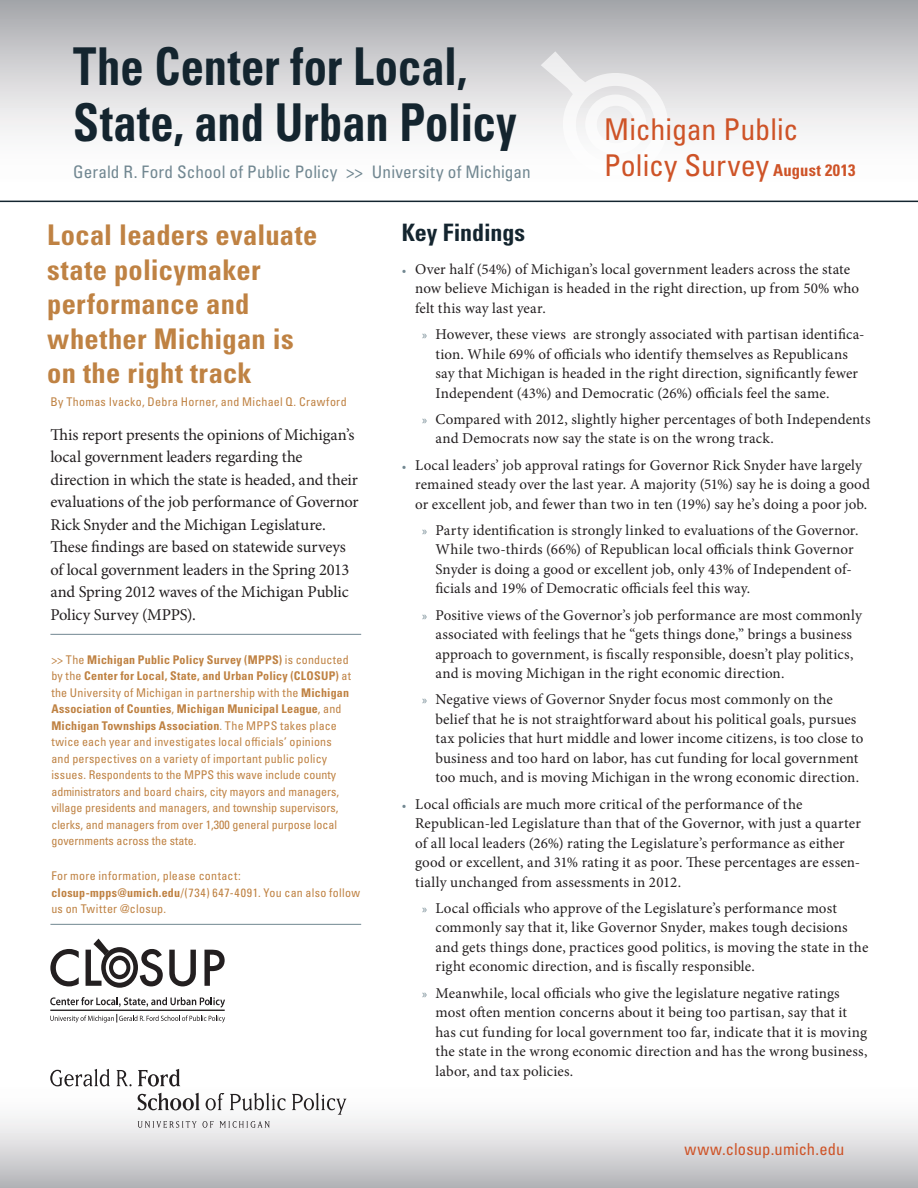
<style>
.page{position:relative;width:918px;height:1188px;background:#fff}
.page>*{position:absolute;margin:0;border:0;box-sizing:border-box;transform-origin:0 0}
.inside_footer_-_url{font:700 condensed 52.2px "Univers LT Pro";color:#14252f;scale:.89 1}
.inside_footer_-_url-2{font:condensed 30px "Univers LT Pro";color:#ce5327}
.t1{font:700 condensed 28.5px/34.5px "Univers LT Pro";letter-spacing:.01em;color:#bf8243}
.sub_title{font:700 condensed 24px "Univers LT Pro";letter-spacing:-.005em;color:#14252f}
.inside_footer_-_url-3{font:condensed 17.25px "Univers LT Pro";letter-spacing:.005em;color:#718791}
.t2{font:16.5px/22.5px "Minion Pro";letter-spacing:-.01em;color:#231f20}
.inside_footer_-_url-4{font:condensed 16.5px "Univers LT Pro";letter-spacing:.01em;color:#ce5327}
.t3{font:15px/19.5px "Minion Pro";letter-spacing:.01em;color:#231f20}
.callout_-_dark_orang{font:condensed 12px/16.5px "Univers LT Pro";letter-spacing:.01em;color:#bf8243}
.s1{font-weight:700;font-size:16.5px}
.s2{font-weight:700}
.s3{font-size:12px;color:#718791}
.s4{font-family:"Myriad Pro";font-size:12px;color:#718791}
</style>
<div class="page">
<div style="left:0;top:1074px;width:918px;height:114px;background:linear-gradient(to bottom,#fff,#bdbdc0)"></div>
<svg style="left:50px;top:949px;width:29px;height:37px"></svg>
<svg style="left:169px;top:950px;width:27px;height:36px"></svg>
<svg style="left:204px;top:950px;width:21px;height:36px"></svg>
<svg style="left:86px;top:939px;width:77px;height:49px"></svg>
<hr style="left:50px;top:1010px;width:175px;height:1px;background:#231f20">
<svg style="left:50px;top:997px;width:175px;height:11px"></svg>
<svg style="left:50px;top:1014px;width:175px;height:9px"></svg>
<svg style="left:50px;top:1069px;width:60px;height:18px"></svg>
<svg style="left:116px;top:1070px;width:16px;height:16px"></svg>
<svg style="left:138px;top:1069px;width:42px;height:18px"></svg>
<svg style="left:137px;top:1093px;width:63px;height:17px"></svg>
<svg style="left:206px;top:1093px;width:18px;height:17px"></svg>
<svg style="left:230px;top:1093px;width:56px;height:18px"></svg>
<svg style="left:292px;top:1093px;width:55px;height:22px"></svg>
<svg style="left:138px;top:1121px;width:59px;height:7px"></svg>
<svg style="left:203px;top:1121px;width:11px;height:7px"></svg>
<svg style="left:220px;top:1121px;width:50px;height:7px"></svg>
<hr style="left:50px;top:634px;width:311px;height:1px;background:#718791">
<hr style="left:50px;top:924px;width:311px;height:1px;background:#718791">
<div style="left:0;top:0;width:918px;height:202px;background:linear-gradient(to bottom,#b1b1b5,#fff)"></div>
<hr style="left:0;top:201px;width:918px;height:1px;background:#14252f">
<svg style="left:541px;top:51px;width:127px;height:125px"></svg>
<p class="inside_footer_-_url" style="left:73px;top:34px;width:444px">The Center for Local,</p>
<p class="inside_footer_-_url" style="left:73px;top:90px;width:500px">State, and Urban Policy</p>
<p class="inside_footer_-_url-3" style="left:73px;top:161px;width:459px">Gerald R. Ford School of Public Policy &gt;&gt; University of Michigan</p>
<p class="inside_footer_-_url-2" style="left:604px;top:111px;width:196px">Michigan Public</p>
<p class="inside_footer_-_url-2" style="left:604px;top:147px;width:253px">Policy Survey <span class="s1">August 2013</span></p>
<p class="t1" style="left:47px;top:218px;width:272px">Local leaders evaluate state policymaker performance and whether Michigan is on the right track</p>
<p class="callout_-_dark_orang" style="left:50px;top:393px;width:298px">By Thomas Ivacko, Debra Horner, and Michael Q. Crawford</p>
<p class="t2" style="left:50px;top:423px;width:310px">This report presents the opinions of Michigan’s local government leaders regarding the direction in which the state is headed, and their evaluations of the job performance of Governor Rick Snyder and the Michigan Legislature.<br>These findings are based on statewide surveys of local government leaders in the Spring 2013 and Spring 2012 waves of the Michigan Public Policy Survey (MPPS).</p>
<p class="callout_-_dark_orang" style="left:51px;top:651px;width:301px">&gt;&gt; The <span class="s2">Michigan Public Policy Survey (MPPS)</span> is conducted by the <span class="s2">Center for Local, State, and Urban Policy (CLOSUP)</span> at the University of Michigan in partnership with the <span class="s2">Michigan Association of Counties</span>, <span class="s2">Michigan Municipal League</span>, and <span class="s2">Michigan Townships Association</span>. The MPPS takes place twice each year and investigates local officials’ opinions and perspectives on a variety of important public policy issues. Respondents to the MPPS this wave include county administrators and board chairs, city mayors and managers, village presidents and managers, and township supervisors, clerks, and managers from over 1,300 general purpose local governments across the state.</p>
<p class="callout_-_dark_orang" style="left:51px;top:868px;width:310px">For more information, please contact: <span class="s2">closup-mpps@umich.edu</span>/(734) 647-4091. You can also follow us on Twitter @closup.</p>
<p class="sub_title" style="left:402px;top:218px;width:125px">Key Findings</p>
<p class="t3" style="left:415px;top:259px;width:445px;text-indent:-14px"><span class="s3">•</span> Over half (54%) of Michigan’s local government leaders across the state now believe Michigan is headed in the right direction, up from 50% who felt this way last year.</p>
<p class="t3" style="left:436px;top:325px;width:431px;text-indent:-14px"><span class="s4">»</span> However, these views are strongly associated with partisan identifica&shy;tion. While 69% of officials who identify themselves as Republicans say that Michigan is headed in the right direction, significantly fewer Independent (43%) and Democratic (26%) officials feel the same.</p>
<p class="t3" style="left:436px;top:409px;width:437px;text-indent:-14px"><span class="s4">»</span> Compared with 2012, slightly higher percentages of both Independents and Democrats now say the state is on the wrong track.</p>
<p class="t3" style="left:415px;top:455px;width:456px;text-indent:-14px"><span class="s3">•</span> Local leaders’ job approval ratings for Governor Rick Snyder have largely remained steady over the last year. A majority (51%) say he is doing a good or excellent job, and fewer than two in ten (19%) say he’s doing a poor job.</p>
<p class="t3" style="left:436px;top:520px;width:425px;text-indent:-14px"><span class="s4">»</span> Party identification is strongly linked to evaluations of the Governor.<br>While two-thirds (66%) of Republican local officials think Governor Snyder is doing a good or excellent job, only 43% of Independent of&shy;ficials and 19% of Democratic officials feel this way.</p>
<p class="t3" style="left:436px;top:605px;width:428px;text-indent:-14px"><span class="s4">»</span> Positive views of the Governor’s job performance are most commonly associated with feelings that he “gets things done,” brings a business approach to government, is fiscally responsible, doesn’t play politics, and is moving Michigan in the right economic direction.</p>
<p class="t3" style="left:436px;top:690px;width:429px;text-indent:-14px"><span class="s4">»</span> Negative views of Governor Snyder focus most commonly on the belief that he is not straightforward about his political goals, pursues tax policies that hurt middle and lower income citizens, is too close to business and too hard on labor, has cut funding for local government too much, and is moving Michigan in the wrong economic direction.</p>
<p class="t3" style="left:415px;top:794px;width:447px;text-indent:-14px"><span class="s3">•</span> Local officials are much more critical of the performance of the Republican-led Legislature than that of the Governor, with just a quarter of all local leaders (26%) rating the Legislature’s performance as either good or excellent, and 31% rating it as poor. These percentages are essen&shy;tially unchanged from assessments in 2012.</p>
<p class="t3" style="left:436px;top:898px;width:434px;text-indent:-14px"><span class="s4">»</span> Local officials who approve of the Legislature’s performance most commonly say that it, like Governor Snyder, makes tough decisions and gets things done, practices good politics, is moving the state in the right economic direction, and is fiscally responsible.</p>
<p class="t3" style="left:436px;top:983px;width:434px;text-indent:-14px"><span class="s4">»</span> Meanwhile, local officials who give the legislature negative ratings most often mention concerns about it being too partisan, say that it has cut funding for local government too far, indicate that it is moving the state in the wrong economic direction and has the wrong business, labor, and tax policies.</p>
<p class="inside_footer_-_url-4" style="left:684px;top:1138px;width:161px">www.closup.umich.edu</p>
</div>
